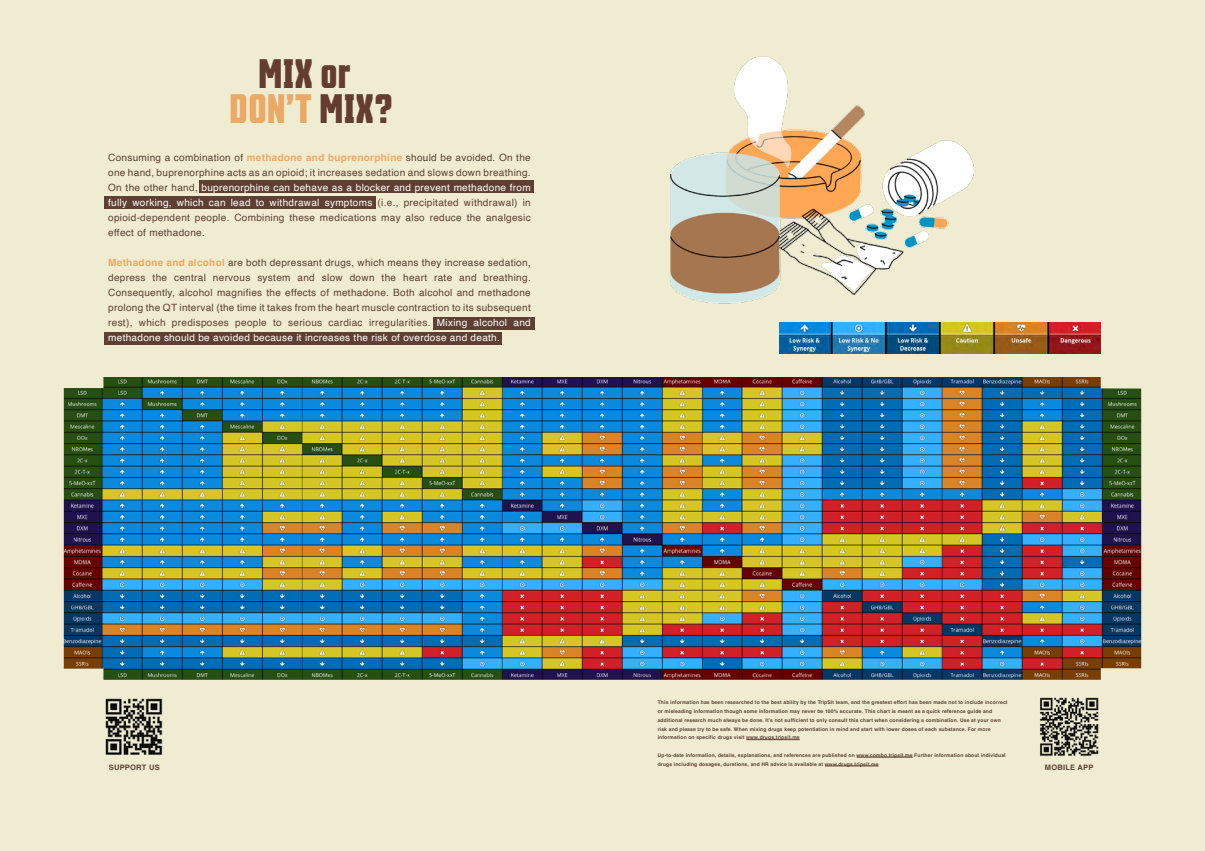
<style>
.page{position:relative;width:1205px;height:851px;background:#fff}
.page>*{position:absolute;margin:0;border:0;box-sizing:border-box;transform-origin:0 0}
.t1{font:700 40px/35px "Countach";letter-spacing:.03em;color:#643d2e;text-align:center}
.t2{font:10px/15px "Helvetica";letter-spacing:.03em;color:#5e3f31;text-align:justify}
.t3{font:700 7.5px "Helvetica";letter-spacing:.03em;color:#5e3f31}
.t4{font:700 5px/8.8px "Helvetica";letter-spacing:.03em;color:#5e3f31}
.s1{color:#eca965}
.s2{font-weight:700;color:#eca965}
.s3{color:#fff}
</style>
<div class="page">
<div style="left:0;top:0;width:1205px;height:850px;background:#efecd2"></div>
<div style="left:199px;top:181px;width:335px;height:12px;background:#5e3f31"></div>
<div style="left:433px;top:317px;width:101px;height:12px;background:#5e3f31"></div>
<div style="left:105px;top:196px;width:271px;height:12px;background:#5e3f31"></div>
<div style="left:105px;top:332px;width:397px;height:13px;background:#5e3f31"></div>
<img style="left:64px;top:377px;width:1077px;height:302px">
<img style="left:779px;top:323px;width:321px;height:31px">
<hr style="left:746px;top:739px;width:54px;height:1px;background:#5e3f31">
<hr style="left:856px;top:756px;width:57px;height:1px;background:#5e3f31">
<hr style="left:825px;top:765px;width:53px;height:1px;background:#5e3f31">
<img style="left:1040px;top:697px;width:59px;height:59px">
<img style="left:105px;top:698px;width:58px;height:57px">
<img style="left:670px;top:56px;width:340px;height:282px">
<p class="t1" style="left:230px;top:54px;width:164px">MIX or<br><span class="s1">DON’T</span> MIX?</p>
<p class="t2" style="left:108px;top:150px;width:424px">Consuming a combination of <span class="s2">methadone and buprenorphine</span> should be avoided. On the one hand, buprenorphine acts as an opioid; it increases sedation and slows down breathing.<br>On the other hand, <span class="s3">buprenorphine can behave as a blocker and prevent methadone from fully working, which can lead to withdrawal symptoms</span> (i.e., precipitated withdrawal) in opioid-dependent people. Combining these medications may also reduce the analgesic effect of methadone.</p>
<p class="t2" style="left:108px;top:255px;width:424px"><span class="s2">Methadone and alcohol</span> are both depressant drugs, which means they increase sedation, depress the central nervous system and slow down the heart rate and breathing.<br>Consequently, alcohol magnifies the effects of methadone. Both alcohol and methadone prolong the QT interval (the time it takes from the heart muscle contraction to its subsequent rest), which predisposes people to serious cardiac irregularities. <span class="s3">Mixing alcohol and methadone should be avoided because it increases the risk of overdose and death.</span></p>
<p class="t4" style="left:658px;top:698px;width:351px">This information has been researched to the best ability by the TripSit team, and the greatest effort has been made not to include incorrect or misleading information though some information may never be 100% accurate. This chart is meant as a quick reference guide and additional research much always be done. It’s not sufficient to only consult this chart when considering a combination. Use at your own risk and please try to be safe. When mixing drugs keep potentiation in mind and start with lower doses of each substance. For more information on specific drugs visit www.drugs.tripsit.me</p>
<p class="t4" style="left:658px;top:751px;width:349px">Up-to-date information, details, explanations, and references are published on www.combo.tripsit.me Further information about individual drugs including dosages, durations, and HR advice is available at www.drugs.tripsit.me</p>
<p class="t3" style="left:109px;top:762px;width:52px">SUPPORT US</p>
<p class="t3" style="left:1045px;top:762px;width:50px">MOBILE APP</p>
</div>
